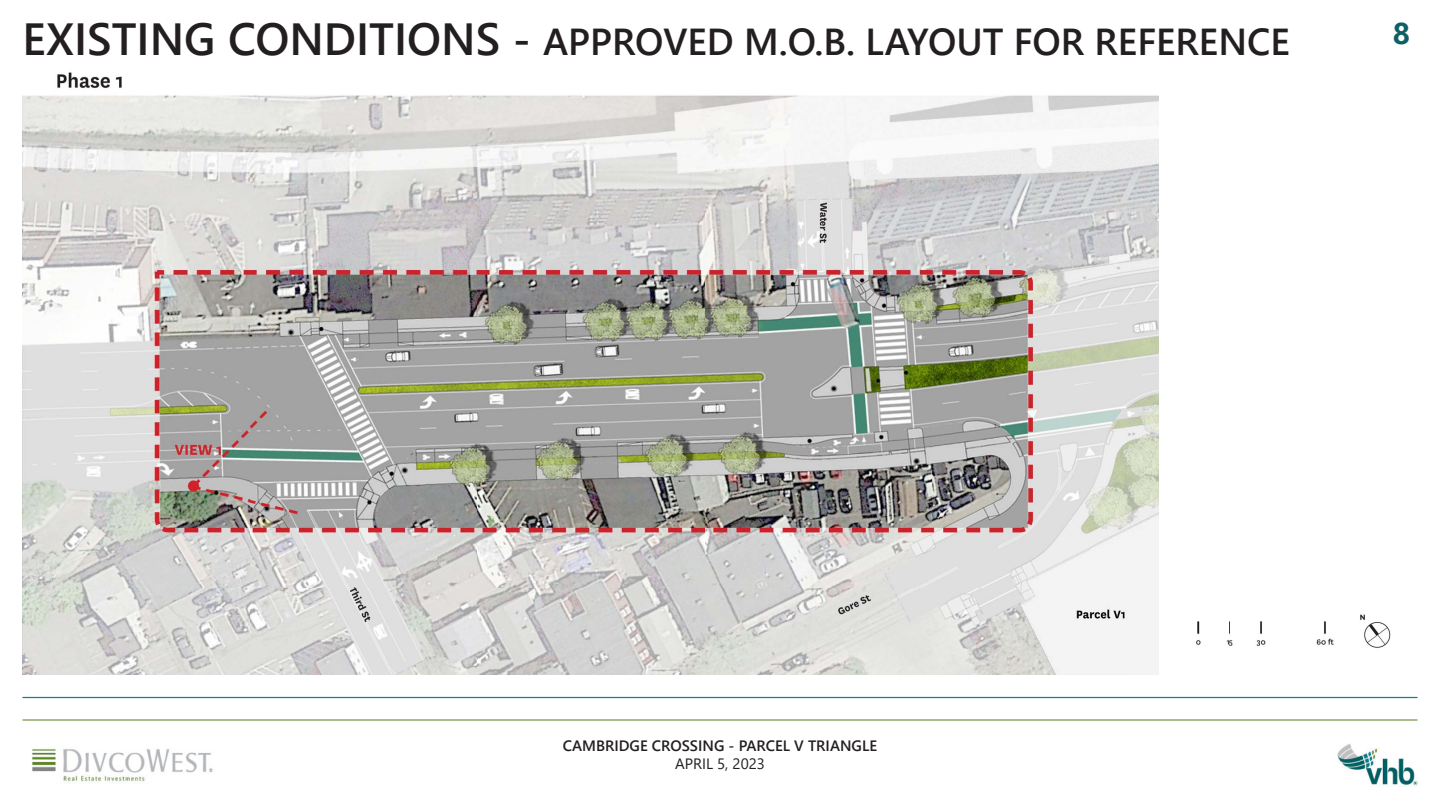
<style>
.page{position:relative;width:1440px;height:810px;background:#fff}
.page>*{position:absolute;margin:0;border:0;box-sizing:border-box;transform-origin:0 0}
.t1{font:600 37.5px "Segoe UI";color:#231f20}
.t2{font:700 30px "Segoe UI";color:#0d6064}
.t3{font:600 15px "Segoe UI";color:#231f20}
.t4{font:15px "Segoe UI";color:#231f20}
.s1{font-size:45px}
</style>
<div class="page">
<img style="left:1337px;top:744px;width:81px;height:42px">
<hr style="left:22px;top:719px;width:1396px;height:2px;background:#769849">
<hr style="left:22px;top:697px;width:1396px;height:1px;background:#0a819a">
<img style="left:31px;top:748px;width:182px;height:36px">
<img style="left:22px;top:72px;width:1137px;height:603px">
<img style="left:1196px;top:614px;width:195px;height:34px">
<p class="t1" style="left:22px;top:7px;width:1269px"><span class="s1">EXISTING CONDITIONS -</span> APPROVED M.O.B. LAYOUT FOR REFERENCE</p>
<p class="t2" style="left:1393px;top:5px;width:19px">8</p>
<p class="t3" style="left:563px;top:732px;width:316px">CAMBRIDGE CROSSING - PARCEL V TRIANGLE</p>
<p class="t4" style="left:675px;top:750px;width:91px">APRIL 5, 2023</p>
</div>
